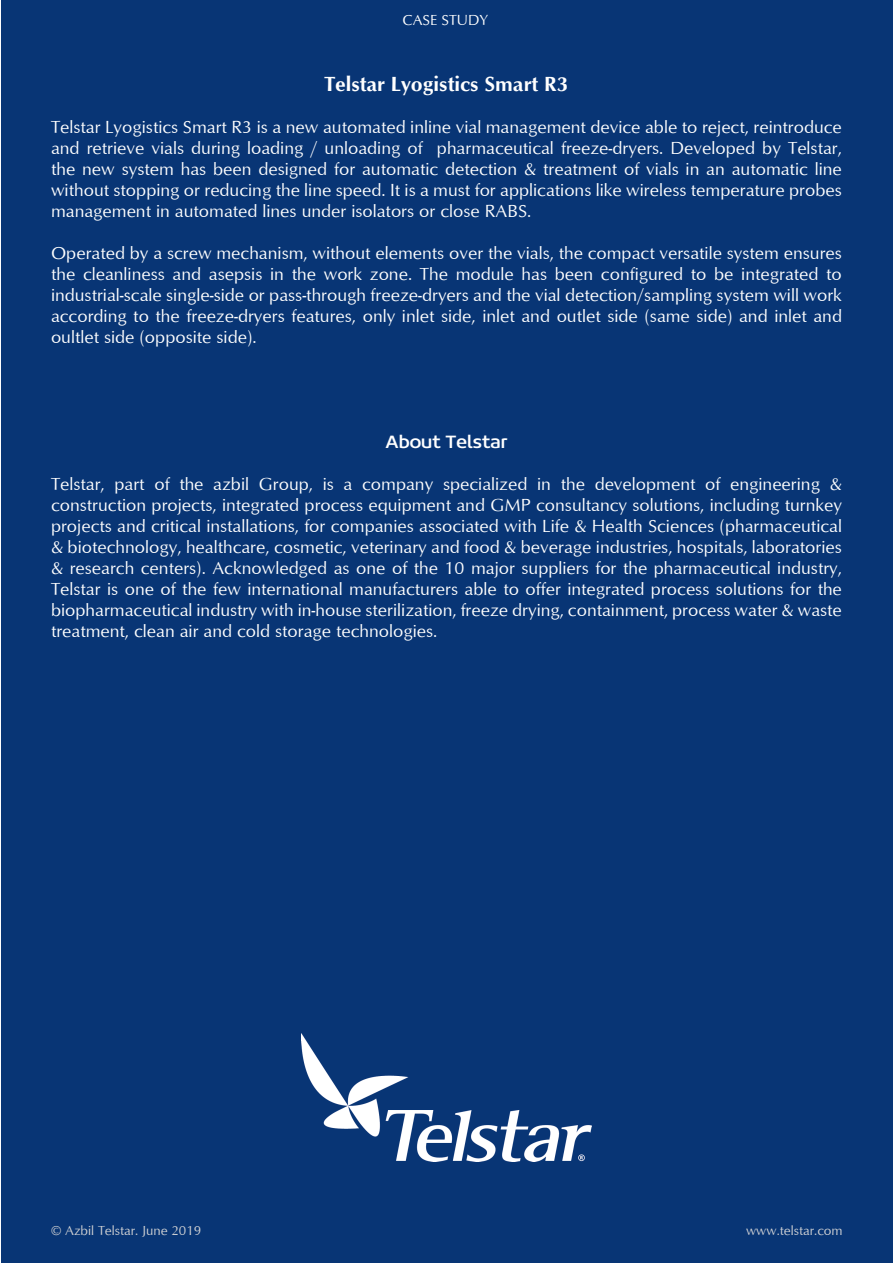
<style>
.page{position:relative;width:893px;height:1263px;background:#fff}
.page>*{position:absolute;margin:0;border:0;box-sizing:border-box;transform-origin:0 0}
.t1{font:700 21px "Optimum";color:#fff}
.t2{font:19.5px "Concord";color:#fff}
.t3{font:18px/21px "Optimum";color:#fff;text-align:justify}
.t4{font:15px "Optimum";color:#fff}
.t5{font:13.5px "Optimum";color:#d1d2d4}
</style>
<div class="page">
<div style="left:1px;top:0;width:892px;height:1263px;background:#083575"></div>
<img style="left:301px;top:1033px;width:290px;height:128px">
<p class="t4" style="left:402px;top:11px;width:87px">CASE STUDY</p>
<p class="t1" style="left:324px;top:72px;width:246px">Telstar Lyogistics Smart R3</p>
<p class="t3" style="left:51px;top:116px;width:792px">Telstar Lyogistics Smart R3 is a new automated inline vial management device able to reject, reintroduce and retrieve vials during loading / unloading of pharmaceutical freeze-dryers. Developed by Telstar, the new system has been designed for automatic detection &amp; treatment of vials in an automatic line without stopping or reducing the line speed. It is a must for applications like wireless temperature probes management in automated lines under isolators or close RABS.</p>
<p class="t3" style="left:51px;top:242px;width:792px">Operated by a screw mechanism, without elements over the vials, the compact versatile system ensures the cleanliness and asepsis in the work zone. The module has been configured to be integrated to industrial-scale single-side or pass-through freeze-dryers and the vial detection/sampling system will work according to the freeze-dryers features, only inlet side, inlet and outlet side (same side) and inlet and oultlet side (opposite side).</p>
<p class="t2" style="left:385px;top:430px;width:123px">About Telstar</p>
<p class="t3" style="left:51px;top:473px;width:792px">Telstar, part of the azbil Group, is a company specialized in the development of engineering &amp; construction projects, integrated process equipment and GMP consultancy solutions, including turnkey projects and critical installations, for companies associated with Life &amp; Health Sciences (pharmaceutical &amp; biotechnology, healthcare, cosmetic, veterinary and food &amp; beverage industries, hospitals, laboratories &amp; research centers). Acknowledged as one of the 10 major suppliers for the pharmaceutical industry, Telstar is one of the few international manufacturers able to offer integrated process solutions for the biopharmaceutical industry with in-house sterilization, freeze drying, containment, process water &amp; waste treatment, clean air and cold storage technologies.</p>
<p class="t5" style="left:51px;top:1222px;width:152px">© Azbil Telstar. June 2019</p>
<p class="t5" style="left:746px;top:1222px;width:98px">www.telstar.com</p>
</div>
